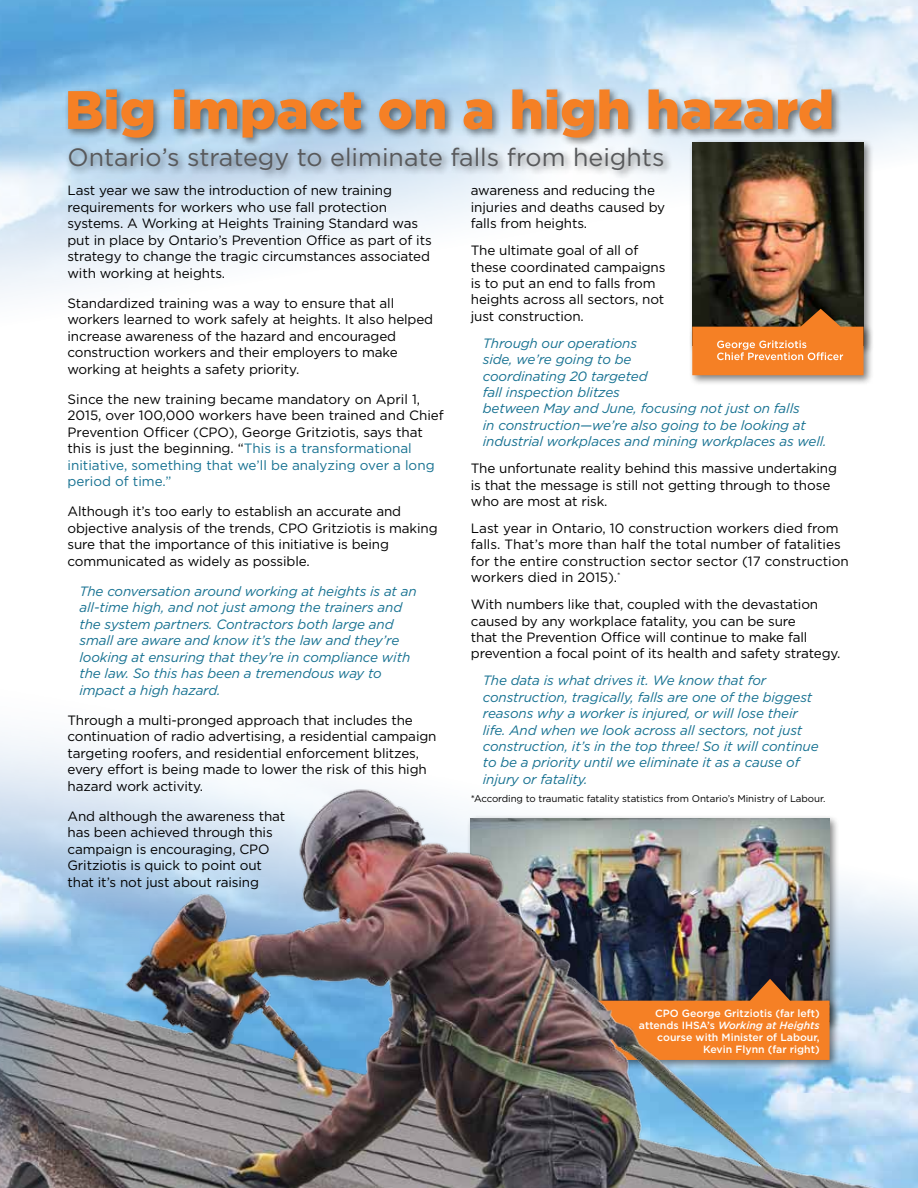
<style>
.page{position:relative;width:918px;height:1188px;background:#fff}
.page>*{position:absolute;margin:0;border:0;box-sizing:border-box;transform-origin:0 0}
.t1{font:900 54px "Gotham";color:#f58025}
.t2{font:25.05px "Gotham";color:#58595b}
.t3{font:13.5px/16.5px "Gotham";letter-spacing:-.01em;color:#000}
.t4{font:italic 13.5px/16.4px "Gotham";letter-spacing:-.01em;color:#167191}
.t5{font:500 10.5px/12px "Gotham";color:#fff;text-align:right}
.t6{font:9.75px "Gotham";letter-spacing:-.01em;color:#000}
.s1{color:#167191}
.s2{font-style:italic}
</style>
<div class="page">
<img style="left:0;top:0;width:918px;height:294px">
<div style="left:65px;top:144px;width:608px;height:36px;background:#000;opacity:.5"></div>
<div style="left:64px;top:86px;width:778px;height:62px;background:#000;opacity:.5"></div>
<img style="left:0;top:788px;width:918px;height:400px">
<div style="left:689px;top:139px;width:185px;height:217px;background:#000;opacity:.5"></div>
<img style="left:692px;top:143px;width:172px;height:163px">
<div style="left:689px;top:306px;width:185px;height:79px;background:#000;opacity:.5"></div>
<svg style="left:692px;top:309px;width:172px;height:66px;background:#c97531"></svg>
<h1 class="t1" style="left:65px;top:79px;width:771px">Big impact on a high hazard</h1>
<h2 class="t2" style="left:68px;top:143px;width:599px">Ontario’s strategy to eliminate falls from heights</h2>
<p class="t3" style="left:68px;top:182px;width:366px">Last year we saw the introduction of new training requirements for workers who use fall protection systems. A Working at Heights Training Standard was put in place by Ontario’s Prevention Office as part of its strategy to change the tragic circumstances associated with working at heights.</p>
<p class="t3" style="left:68px;top:295px;width:367px">Standardized training was a way to ensure that all workers learned to work safely at heights. It also helped increase awareness of the hazard and encouraged construction workers and their employers to make working at heights a safety priority.</p>
<p class="t3" style="left:68px;top:390px;width:378px">Since the new training became mandatory on April 1, 2015, over 100,000 workers have been trained and Chief Prevention Officer (CPO), George Gritziotis, says that this is just the beginning. “<span class="s1">This is a transformational initiative, something that we’ll be analyzing over a long period of time.”</span></p>
<p class="t3" style="left:68px;top:503px;width:372px">Although it’s too early to establish an accurate and objective analysis of the trends, CPO Gritziotis is making sure that the importance of this initiative is being communicated as widely as possible.</p>
<p class="t4" style="left:80px;top:583px;width:339px">The conversation around working at heights is at an all-time high, and not just among the trainers and the system partners. Contractors both large and small are aware and know it’s the law and they’re looking at ensuring that they’re in compliance with the law. So this has been a tremendous way to impact a high hazard.</p>
<p class="t3" style="left:68px;top:711px;width:371px">Through a multi-pronged approach that includes the continuation of radio advertising, a residential campaign targeting roofers, and residential enforcement blitzes, every effort is being made to lower the risk of this high hazard work activity.</p>
<p class="t3" style="left:68px;top:807px;width:219px">And although the awareness that has been achieved through this campaign is encouraging, CPO<br>Gritziotis is quick to point out that it’s not just about raising</p>
<p class="t3" style="left:471px;top:182px;width:196px">awareness and reducing the injuries and deaths caused by falls from heights.</p>
<p class="t3" style="left:471px;top:242px;width:196px">The ultimate goal of all of these coordinated campaigns is to put an end to falls from heights across all sectors, not just construction.</p>
<p class="t4" style="left:483px;top:335px;width:345px">Through our operations<br>side, we’re going to be<br>coordinating 20 targeted<br>fall inspection blitzes<br>between May and June, focusing not just on falls<br>in construction—we’re also going to be looking at industrial workplaces and mining workplaces as well.</p>
<p class="t3" style="left:471px;top:460px;width:368px">The unfortunate reality behind this massive undertaking is that the message is still not getting through to those who are most at risk.</p>
<p class="t3" style="left:471px;top:520px;width:380px">Last year in Ontario, 10 construction workers died from falls. That’s more than half the total number of fatalities for the entire construction sector sector (17 construction workers died in 2015).<sup>*</sup></p>
<p class="t3" style="left:471px;top:596px;width:371px">With numbers like that, coupled with the devastation caused by any workplace fatality, you can be sure<br>that the Prevention Office will continue to make fall prevention a focal point of its health and safety strategy.</p>
<p class="t4" style="left:483px;top:673px;width:337px">The data is what drives it. We know that for construction, tragically, falls are one of the biggest reasons why a worker is injured, or will lose their life. And when we look across all sectors, not just construction, it’s in the top three! So it will continue to be a priority until we eliminate it as a cause of injury or fatality.</p>
<p class="t6" style="left:471px;top:793px;width:356px">*According to traumatic fatality statistics from Ontario’s Ministry of Labour.</p>
<p class="t5" style="left:639px;top:1007px;width:182px">CPO George Gritziotis (far left) attends IHSA’s <span class="s2">Working at Heights </span>course with Minister of Labour,<br>Kevin Flynn (far right)</p>
</div>
